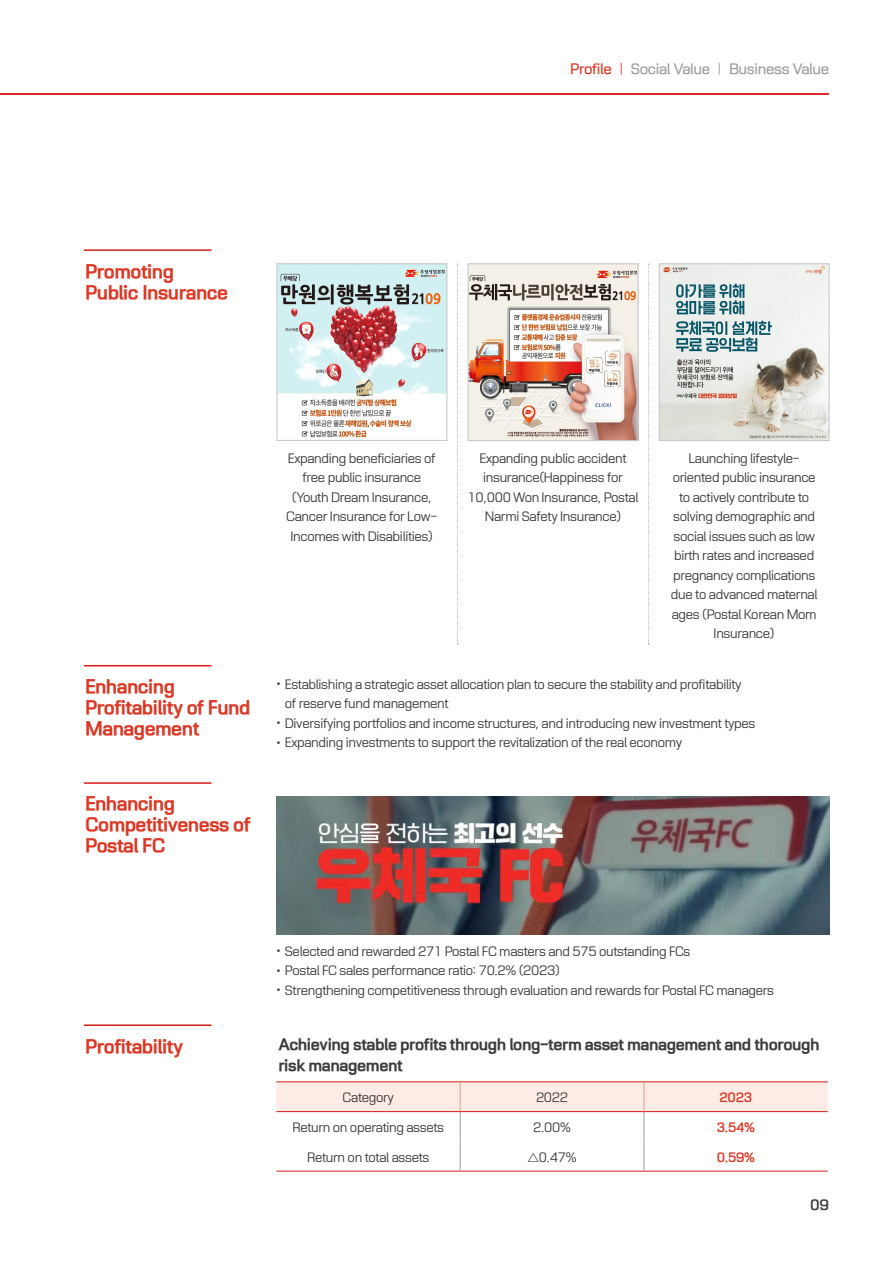
<style>
.page{position:relative;width:893px;height:1263px;background:#fff}
.page>*{position:absolute;margin:0;border:0;box-sizing:border-box;transform-origin:0 0}
.t1{font:18px/21px "Rix Rak Sans PB";letter-spacing:-.025em;color:#d93926}
.t2{font:15px/21px "Rix Rak Sans PB";letter-spacing:-.025em;color:#3c3c3b}
.t3{font:13.5px "Rix Rak Sans PM";letter-spacing:-.025em;color:#9d9d9c}
.t4{font:13.5px "Rix Rak Sans PSB";color:#3c3c3b}
.t5{font:12px/19.5px "Rix Rak Sans PR";letter-spacing:-.025em;color:#3c3c3b;text-align:center}
.t6{font:12px "Rix Rak Sans PSB";letter-spacing:-.025em;color:#d93926}
.s1{color:#d93926}
.s2{font-family:"Rix Rak Sans PL";color:#d93926}
.s3{font-family:"Rix Rak Sans PL"}
.s4{font-family:"Helvetica"}
</style>
<div class="page">
<hr style="left:0;top:94px;width:829px;height:1px;background:#dc2829">
<hr style="left:84px;top:1024px;width:128px;height:2px;background:#d51d17">
<hr style="left:276px;top:1171px;width:184px;height:1px;background:#d51d17">
<hr style="left:460px;top:1171px;width:184px;height:1px;background:#d51d17">
<hr style="left:644px;top:1171px;width:184px;height:1px;background:#d51d17">
<hr style="left:644px;top:1141px;width:1px;height:30px;background:#9d9d9c">
<hr style="left:460px;top:1141px;width:1px;height:30px;background:#9d9d9c">
<svg style="left:276px;top:1082px;width:552px;height:59px"></svg>
<hr style="left:276px;top:1081px;width:184px;height:1px;background:#d51d17">
<hr style="left:460px;top:1081px;width:184px;height:1px;background:#d51d17">
<hr style="left:644px;top:1081px;width:184px;height:1px;background:#d51d17">
<img style="left:279px;top:266px;width:166px;height:172px">
<div style="left:277px;top:264px;width:170px;height:177px;border:1px solid #c6c6c6"></div>
<img style="left:470px;top:266px;width:166px;height:173px">
<div style="left:468px;top:264px;width:170px;height:177px;border:1px solid #c6c6c6"></div>
<img style="left:661px;top:266px;width:166px;height:173px">
<div style="left:659px;top:264px;width:170px;height:177px;border:1px solid #c6c6c6"></div>
<hr style="left:84px;top:249px;width:128px;height:2px;background:#d51d17">
<svg style="left:457px;top:264px;width:1px;height:381px"></svg>
<svg style="left:648px;top:264px;width:1px;height:381px"></svg>
<hr style="left:84px;top:665px;width:128px;height:1px;background:#d51d17">
<img style="left:277px;top:797px;width:552px;height:137px">
<hr style="left:84px;top:782px;width:128px;height:2px;background:#d51d17">
<p class="t3" style="left:570px;top:60px;width:261px"><span class="s1">Profile</span> <span class="s2">ㅣ</span> Social Value <span class="s3">ㅣ</span> Business Value</p>
<p class="t1" style="left:85px;top:261px;width:90px">Promoting</p>
<p class="t1" style="left:85px;top:282px;width:145px">Public Insurance</p>
<p class="t1" style="left:85px;top:676px;width:167px">Enhancing<br>Profitability of Fund<br>Management</p>
<p class="t1" style="left:85px;top:794px;width:167px">Enhancing<br>Competitiveness of<br>Postal FC</p>
<p class="t5" style="left:288px;top:448px;width:149px">Expanding beneficiaries of free public insurance</p>
<p class="t5" style="left:286px;top:487px;width:153px">(Youth Dream Insurance,<br>Cancer Insurance for Low-<br>Incomes with Disabilities)</p>
<p class="t5" style="left:468px;top:448px;width:172px">Expanding public accident insurance(Happiness for<br>10,000 Won Insurance, Postal<br>Narmi Safety Insurance)</p>
<p class="t5" style="left:671px;top:448px;width:148px">Launching lifestyle&shy;oriented public insurance to actively contribute to solving demographic and social issues such as low birth rates and increased pregnancy complications due to advanced maternal ages (Postal Korean Mom<br>Insurance)</p>
<p class="t5" style="left:276px;top:674px;width:467px"><span class="s4">•</span> Establishing a strategic asset allocation plan to secure the stability and profitability</p>
<p class="t5" style="left:285px;top:694px;width:165px">of reserve fund management</p>
<p class="t5" style="left:276px;top:713px;width:481px"><span class="s4">•</span> Diversifying portfolios and income structures, and introducing new investment types</p>
<p class="t5" style="left:276px;top:733px;width:407px"><span class="s4">•</span> Expanding investments to support the revitalization of the real economy</p>
<p class="t1" style="left:85px;top:1036px;width:99px">Profitability</p>
<p class="t5" style="left:276px;top:941px;width:416px"><span class="s4">•</span> Selected and rewarded 271 Postal FC masters and 575 outstanding FCs</p>
<p class="t5" style="left:276px;top:961px;width:285px"><span class="s4">•</span> Postal FC sales performance ratio: 70.2% (2023)</p>
<p class="t5" style="left:276px;top:980px;width:499px"><span class="s4">•</span> Strengthening competitiveness through evaluation and rewards for Postal FC managers</p>
<p class="t2" style="left:278px;top:1035px;width:543px">Achieving stable profits through long-term asset management and thorough risk management</p>
<p class="t5" style="left:343px;top:1088px;width:53px">Category</p>
<p class="t5" style="left:536px;top:1088px;width:34px">2022</p>
<p class="t6" style="left:719px;top:1089px;width:34px">2023</p>
<p class="t5" style="left:292px;top:1117px;width:153px">Return on operating assets</p>
<p class="t5" style="left:533px;top:1117px;width:39px">2.00%</p>
<p class="t6" style="left:717px;top:1119px;width:40px">3.54%</p>
<p class="t5" style="left:307px;top:1147px;width:124px">Return on total assets</p>
<p class="t5" style="left:527px;top:1147px;width:51px">△0.47%</p>
<p class="t6" style="left:717px;top:1149px;width:40px">0.59%</p>
<p class="t4" style="left:810px;top:1196px;width:21px">09</p>
</div>
